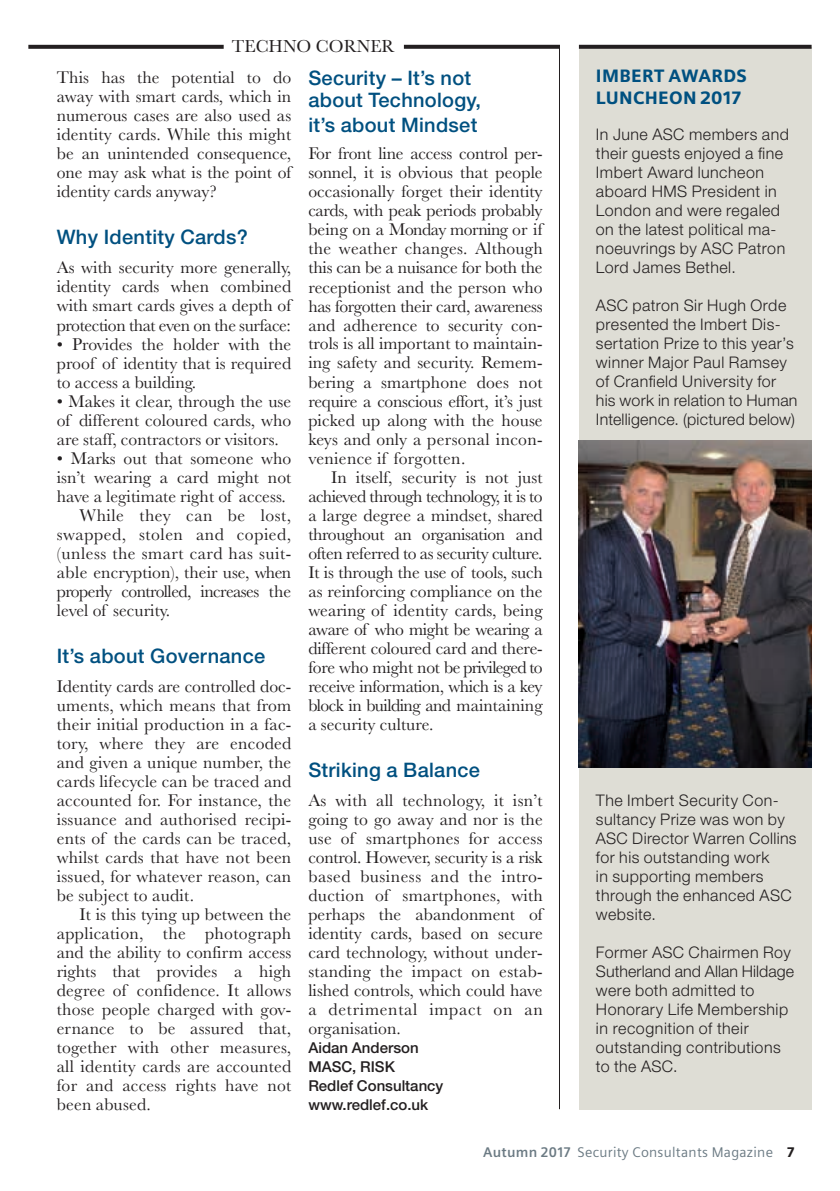
<style>
.page{position:relative;width:840px;height:1191px;background:#fff}
.page>*{position:absolute;margin:0;border:0;box-sizing:border-box;transform-origin:0 0}
.t1{font:500 20px/22px "Helvetica Neue LT Std";letter-spacing:.015em;color:#005080}
.t2{font:900 18px/22px "Siemens Sans";letter-spacing:.02em;color:#005080}
.t3{font:18px "Baskerville";color:#231f20}
.t4{font:17.6px/19px "Baskerville";letter-spacing:.005em;color:#231f20;text-align:justify}
.t5{font:17.6px "Baskerville";letter-spacing:.03em;color:#231f20}
.t6{font:17.6px "Baskerville";letter-spacing:-.03em;color:#231f20}
.t7{font:300 16px/19px "Helvetica Neue LT Std";letter-spacing:.03em;color:#231f20}
.t8{font:500 15px/19px "Helvetica Neue LT Std";color:#231f20}
.t9{font:14px "Siemens Sans";letter-spacing:.02em;color:#6b7a83}
.s1{font-weight:700}
.s2{font-weight:900;color:#231f20}
</style>
<div class="page">
<svg style="left:28px;top:45px;width:195px;height:4px"></svg>
<svg style="left:403px;top:45px;width:155px;height:4px"></svg>
<hr style="left:558px;top:45px;width:1px;height:1064px;background:#231f20">
<div style="left:578px;top:47px;width:233px;height:1062px;background:#deddd5"></div>
<img style="left:578px;top:440px;width:233px;height:327px">
<svg style="left:578px;top:45px;width:233px;height:4px"></svg>
<p class="t3" style="left:232px;top:34px;width:164px">TECHNO CORNER</p>
<p class="t4" style="left:57px;top:68px;width:236px">This has the potential to do away with smart cards, which in numerous cases are also used as identity cards. While this might be an unintended consequence, one may ask what is the point of identity cards anyway?</p>
<p class="t1" style="left:57px;top:226px;width:192px">Why Identity Cards?</p>
<p class="t4" style="left:57px;top:258px;width:236px">As with security more generally, identity cards when combined with smart cards gives a depth of protection that even on the surface:</p>
<p class="t4" style="left:57px;top:334px;width:236px">• Provides the holder with the proof of identity that is required to access a building.</p>
<p class="t4" style="left:57px;top:391px;width:236px">• Makes it clear, through the use of different coloured cards, who are staff, contractors or visitors.</p>
<p class="t4" style="left:57px;top:449px;width:236px">• Marks out that someone who</p>
<p class="t4" style="left:57px;top:468px;width:236px">isn’t wearing a card might not</p>
<p class="t4" style="left:57px;top:487px;width:231px">have a legitimate right of access.</p>
<p class="t5" style="left:79px;top:504px;width:213px">While they can be lost,</p>
<p class="t5" style="left:57px;top:523px;width:236px">swapped, stolen and copied,</p>
<p class="t5" style="left:57px;top:542px;width:236px">(unless the smart card has suit-</p>
<p class="t4" style="left:57px;top:562px;width:236px">able encryption), their use, when</p>
<p class="t6" style="left:57px;top:579px;width:236px">properly controlled, increases the</p>
<p class="t4" style="left:57px;top:600px;width:115px">level of security.</p>
<p class="t1" style="left:57px;top:644px;width:210px">It’s about Governance</p>
<p class="t4" style="left:57px;top:676px;width:236px">Identity cards are controlled doc&shy;uments, which means that from their initial production in a fac&shy;tory, where they are encoded and given a unique number, the cards lifecycle can be traced and accounted for. For instance, the issuance and authorised recipi&shy;ents of the cards can be traced, whilst cards that have not been issued, for whatever reason, can be subject to audit.</p>
<p class="t4" style="left:57px;top:904px;width:236px;text-indent:23px">It is this tying up between the application, the photograph and the ability to confirm access rights that provides a high degree of confidence. It allows those people charged with gov&shy;ernance to be assured that, together with other measures, all identity cards are accounted for and access rights have not been abused.</p>
<p class="t1" style="left:308px;top:66px;width:174px">Security – It’s not about Technology,</p>
<p class="t1" style="left:308px;top:114px;width:170px">it’s about Mindset</p>
<p class="t4" style="left:308px;top:144px;width:236px">For front line access control per&shy;sonnel, it is obvious that people occasionally forget their identity cards, with peak periods probably being on a Monday morning or if the weather changes. Although this can be a nuisance for both the receptionist and the person who has forgotten their card, awareness and adherence to security con&shy;trols is all important to maintain&shy;ing safety and security. Remem&shy;bering a smartphone does not require a conscious effort, it’s just picked up along with the house keys and only a personal incon&shy;venience if forgotten.</p>
<p class="t4" style="left:308px;top:467px;width:236px;text-indent:23px">In itself, security is not just achieved through technology, it is to a large degree a mindset, shared throughout an organisation and often referred to as security culture.<br>It is through the use of tools, such as reinforcing compliance on the wearing of identity cards, being aware of who might be wearing a different coloured card and there&shy;fore who might not be privileged to receive information, which is a key block in building and maintaining a security culture.</p>
<p class="t1" style="left:308px;top:758px;width:173px">Striking a Balance</p>
<p class="t4" style="left:308px;top:790px;width:236px">As with all technology, it isn’t going to go away and nor is the use of smartphones for access control. However, security is a risk based business and the intro&shy;duction of smartphones, with perhaps the abandonment of identity cards, based on secure card technology, without under&shy;standing the impact on estab&shy;lished controls, which could have a detrimental impact on an organisation.</p>
<p class="t8" style="left:308px;top:1037px;width:136px">Aidan Anderson<br>MASC, RISK<br>Redlef Consultancy www.redlef.co.uk</p>
<p class="t2" style="left:595px;top:65px;width:152px">IMBERT AWARDS<br>LUNCHEON 2017</p>
<p class="t7" style="left:595px;top:125px;width:194px">In June ASC members and their guests enjoyed a fine<br>Imbert Award luncheon aboard HMS President in<br>London and were regaled on the latest political ma&shy;noeuvrings by ASC Patron<br>Lord James Bethel.</p>
<p class="t7" style="left:595px;top:296px;width:203px">ASC patron Sir Hugh Orde presented the Imbert Dis&shy;sertation Prize to this year’s winner Major Paul Ramsey of Cranfield University for his work in relation to Human<br>Intelligence. (pictured below)</p>
<p class="t7" style="left:595px;top:790px;width:202px">The Imbert Security Con&shy;sultancy Prize was won by<br>ASC Director Warren Collins for his outstanding work<br>in supporting members through the enhanced ASC website.</p>
<p class="t7" style="left:595px;top:942px;width:199px">Former ASC Chairmen Roy<br>Sutherland and Allan Hildage were both admitted to<br>Honorary Life Membership in recognition of their outstanding contributions to the ASC.</p>
<p class="t9" style="left:483px;top:1144px;width:312px"><span class="s1">Autumn 2017</span> Security Consultants Magazine <span class="s2">7</span></p>
</div>
